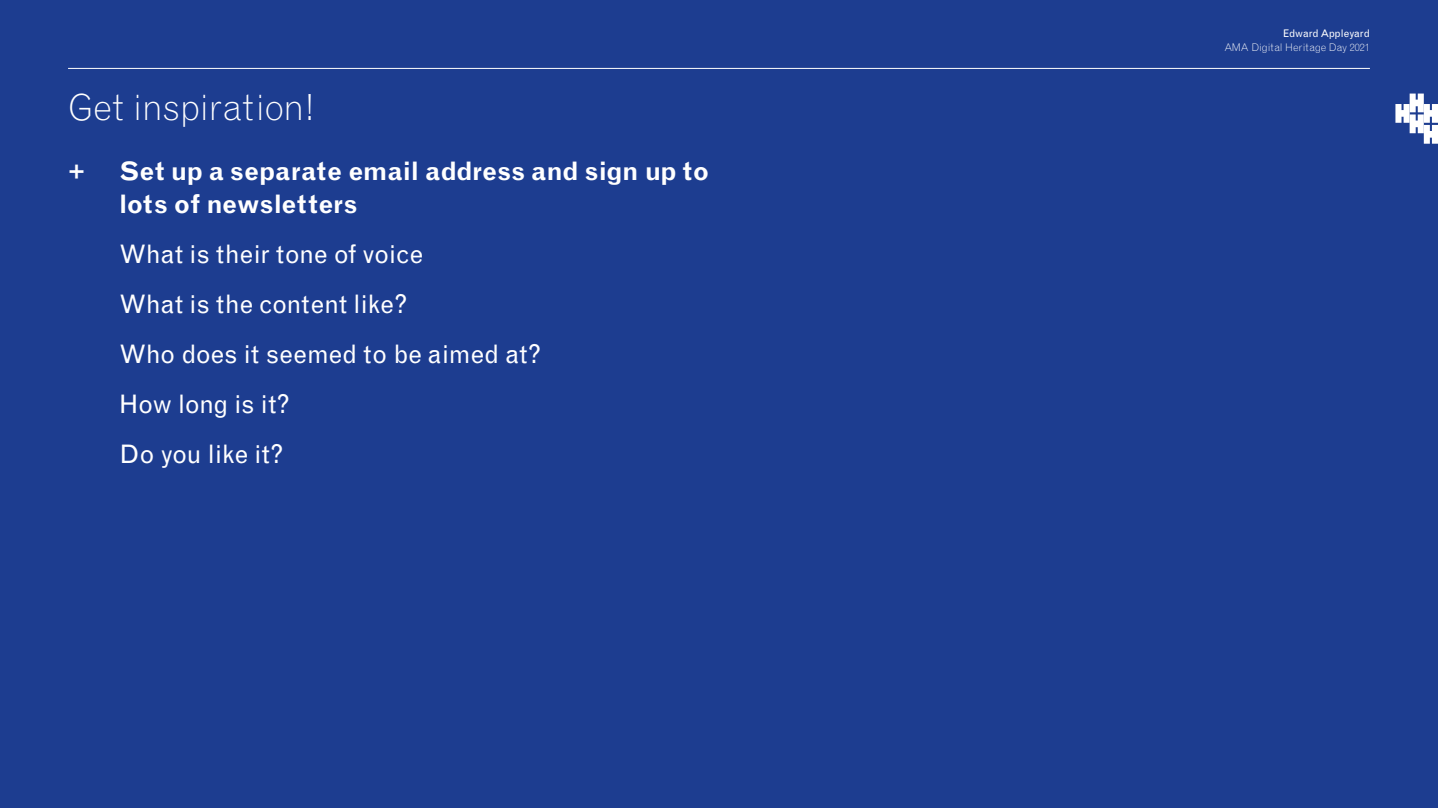
<style>
.page{position:relative;width:1438px;height:808px;background:#fff}
.page>*{position:absolute;margin:0;border:0;box-sizing:border-box;transform-origin:0 0}
.t1{font:300 36px "Grotesque MT Std";letter-spacing:-.01em;color:#fff}
.t2{font:25.5px/49.9px "Grotesque MT Std";color:#fff}
.t3{font:700 25.5px/33px "Grotesque MT Std";color:#fff}
.t4{font:300 10.5px "Grotesque MT Std";color:#fff}
.t5{font:10.5px "Grotesque MT Std";letter-spacing:-.01em;color:#fff}
</style>
<div class="page">
<div style="left:0;top:0;width:1437px;height:808px;background:#1d3d90"></div>
<hr style="left:68px;top:68px;width:1301px;height:1px;background:#fff">
<svg style="left:1395px;top:94px;width:42px;height:50px"></svg>
<h1 class="t1" style="left:68px;top:85px;width:248px">Get inspiration!</h1>
<p class="t3" style="left:68px;top:155px;width:19px">+</p>
<p class="t3" style="left:119px;top:155px;width:591px">Set up a separate email address and sign up to lots of newsletters</p>
<p class="t2" style="left:119px;top:229px;width:424px">What is their tone of voice<br>What is the content like?<br>Who does it seemed to be aimed at?<br>How long is it?<br>Do you like it?</p>
<p class="t5" style="left:1282px;top:28px;width:88px">Edward Appleyard</p>
<p class="t4" style="left:1224px;top:41px;width:147px">AMA Digital Heritage Day 2021</p>
</div>
